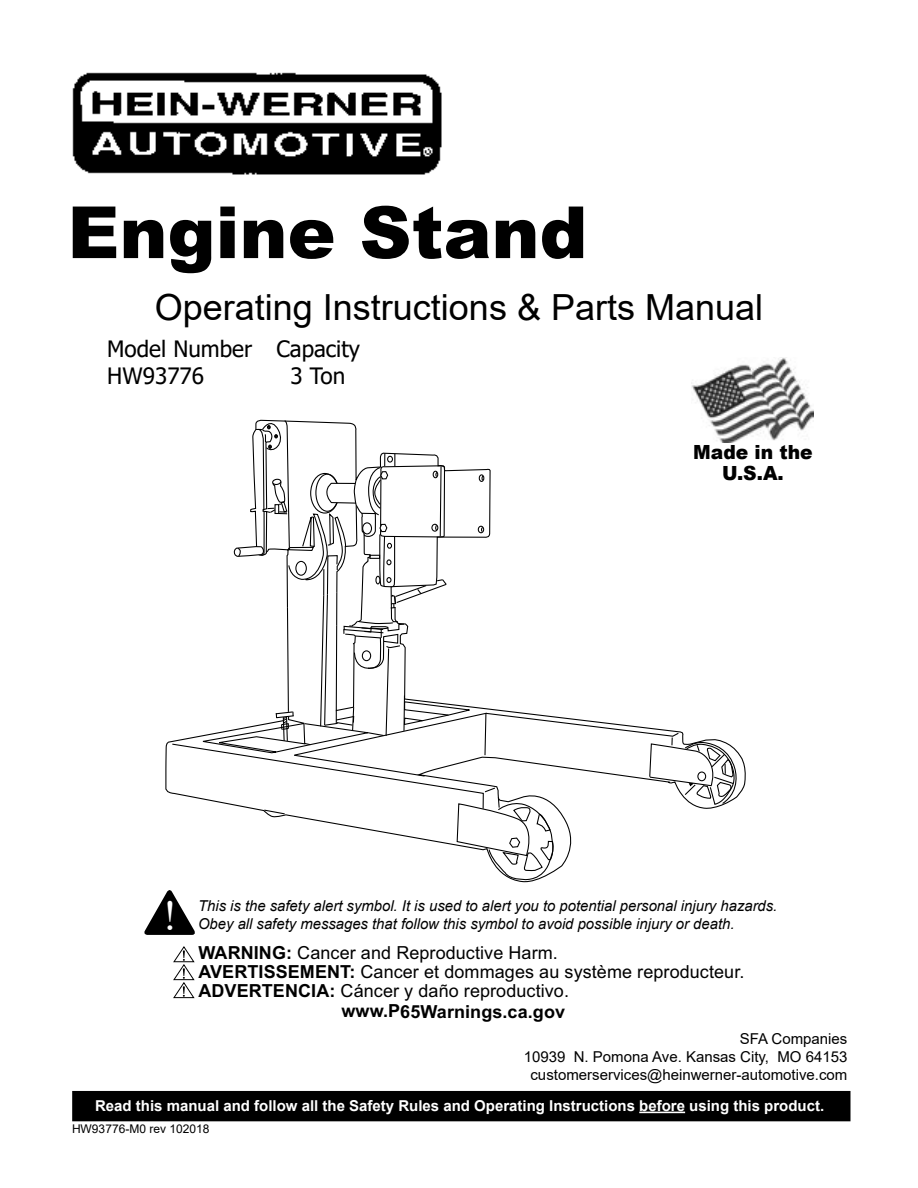
<style>
.page{position:relative;width:918px;height:1188px;background:#fff}
.page>*{position:absolute;margin:0;border:0;box-sizing:border-box;transform-origin:0 0}
.t1{font:900 72px "Arial";color:#000}
.t2{font:43.5px "Times New Roman";color:#fff}
.t3{font:36px "Arial";color:#000}
.t4{font:22.5px/27px "Tahoma";color:#000}
.t5{font:900 19.5px/21px "Arial";color:#000;text-align:center;scale:.96 1}
.t6{font:18px/18.8px "Arial";letter-spacing:.005em;color:#000}
.t7{font:700 18px "Arial";letter-spacing:.005em;color:#000}
.t8{font:italic 15px "Arial";color:#000}
.t9{font:15px/18px "Arial";color:#000;text-align:right}
.t10{font:700 15px "Arial";color:#fff}
.t11{font:12px "Arial";color:#000}
.s1{font-weight:700}
</style>
<div class="page">
<img style="left:72px;top:72px;width:370px;height:103px">
<svg style="left:144px;top:890px;width:51px;height:45px"></svg>
<div style="left:73px;top:1092px;width:777px;height:29px;background:#000"></div>
<div style="left:72px;top:1091px;width:778px;height:30px;border:2px solid #000"></div>
<hr style="left:639px;top:1112px;width:46px;height:1px;background:#fff">
<img style="left:692px;top:358px;width:122px;height:83px">
<svg style="left:168px;top:416px;width:574px;height:465px"></svg>
<svg style="left:173px;top:946px;width:22px;height:52px"></svg>
<h1 class="t1" style="left:68px;top:180px;width:522px">Engine Stand</h1>
<h3 class="t3" style="left:155px;top:283px;width:610px">Operating Instructions &amp; Parts Manual</h3>
<h3 class="t4" style="left:107px;top:337px;width:254px">Model Number Capacity<br>HW93776</h3>
<h3 class="t4" style="left:290px;top:364px;width:56px">3 Ton</h3>
<h3 class="t5" style="left:693px;top:441px;width:126px">Made in the<br>U.S.A.</h3>
<h2 class="t2" style="left:163px;top:885px;width:16px">!</h2>
<p class="t8" style="left:198px;top:896px;width:581px">This is the safety alert symbol. It is used to alert you to potential personal injury hazards.</p>
<p class="t8" style="left:198px;top:914px;width:538px">Obey all safety messages that follow this symbol to avoid possible injury or death.</p>
<p class="t6" style="left:198px;top:944px;width:548px"><span class="s1">WARNING:</span> Cancer and Reproductive Harm.<br><span class="s1">AVERTISSEMENT:</span> Cancer et dommages au système reproducteur.<br><span class="s1">ADVERTENCIA:</span> Cáncer y daño reproductivo.</p>
<p class="t7" style="left:342px;top:999px;width:225px">www.P65Warnings.ca.gov</p>
<p class="t9" style="left:524px;top:1030px;width:325px">SFA Companies<br>10939 N. Pomona Ave. Kansas City, MO 64153 customerservices@heinwerner-automotive.com</p>
<p class="t10" style="left:95px;top:1095px;width:731px">Read this manual and follow all the Safety Rules and Operating Instructions before using this product.</p>
<p class="t11" style="left:72px;top:1121px;width:139px">HW93776-M0 rev 102018</p>
</div>
